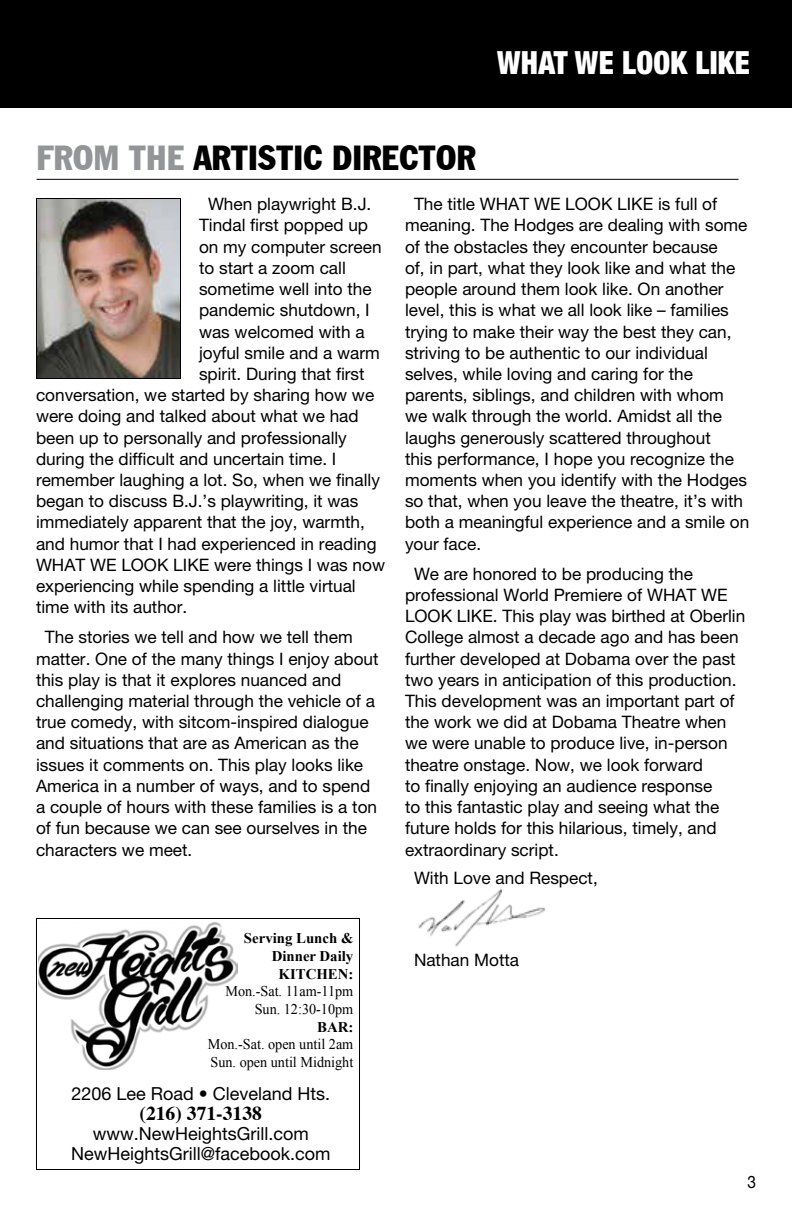
<style>
.page{position:relative;width:792px;height:1224px;background:#fff}
.page>*{position:absolute;margin:0;border:0;box-sizing:border-box;transform-origin:0 0}
.t1{font:condensed 34px "Franklin Gothic BT";color:#000}
.t2{font:900 condensed 32px "Helvetica Neue LT Pro";letter-spacing:.01em;color:#fff;scale:.94 1}
.t3{font:700 19.6px "Times";color:#000}
.t4{font:18px/20px "Helvetica Neue LT Pro";color:#000;text-align:center}
.t5{font:17.2px/21.2px "Helvetica Neue LT Pro";color:#000}
.t6{font:17.2px "Helvetica Neue LT Pro";color:#000;scale:.9 1}
.t7{font:14.8px/17.6px "Times New Roman";color:#000;text-align:right;scale:.96 1}
.t8{font:700 14.8px/17.6px "Times New Roman";color:#000;text-align:right}
.s1{color:#939598}
</style>
<div class="page">
<div style="left:0;top:0;width:792px;height:108px;background:#000"></div>
<hr style="left:36px;top:179px;width:702px;height:1px;background:#000">
<img style="left:418px;top:889px;width:127px;height:58px">
<img style="left:38px;top:200px;width:141px;height:177px">
<div style="left:36px;top:198px;width:145px;height:181px;border:1px solid #000"></div>
<div style="left:36px;top:918px;width:324px;height:252px;border:1px solid #000"></div>
<img style="left:38px;top:923px;width:200px;height:147px">
<h2 class="t2" style="left:497px;top:43px;width:270px">WHAT WE LOOK LIKE</h2>
<h1 class="t1" style="left:36px;top:135px;width:441px"><span class="s1">FROM THE</span> ARTISTIC DIRECTOR</h1>
<p class="t5" style="left:405px;top:193px;width:346px;text-indent:9px">The title WHAT WE LOOK LIKE is full of meaning. The Hodges are dealing with some of the obstacles they encounter because<br>of, in part, what they look like and what the people around them look like. On another level, this is what we all look like – families trying to make their way the best they can, striving to be authentic to our individual selves, while loving and caring for the parents, siblings, and children with whom we walk through the world. Amidst all the laughs generously scattered throughout<br>this performance, I hope you recognize the moments when you identify with the Hodges so that, when you leave the theatre, it’s with both a meaningful experience and a smile on your face.</p>
<p class="t5" style="left:405px;top:563px;width:342px;text-indent:9px">We are honored to be producing the professional World Premiere of WHAT WE LOOK LIKE. This play was birthed at Oberlin College almost a decade ago and has been further developed at Dobama over the past two years in anticipation of this production.<br>This development was an important part of the work we did at Dobama Theatre when we were unable to produce live, in-person theatre onstage. Now, we look forward<br>to finally enjoying an audience response<br>to this fantastic play and seeing what the future holds for this hilarious, timely, and extraordinary script.</p>
<p class="t5" style="left:414px;top:867px;width:185px">With Love and Respect,</p>
<p class="t5" style="left:208px;top:193px;width:165px">When playwright B.J.</p>
<p class="t5" style="left:199px;top:215px;width:171px">Tindal first popped up</p>
<p class="t5" style="left:199px;top:236px;width:184px">on my computer screen</p>
<p class="t5" style="left:199px;top:257px;width:148px">to start a zoom call</p>
<p class="t5" style="left:199px;top:278px;width:174px">sometime well into the</p>
<p class="t5" style="left:199px;top:299px;width:172px">pandemic shutdown, I</p>
<p class="t5" style="left:199px;top:321px;width:167px">was welcomed with a</p>
<p class="t5" style="left:199px;top:342px;width:182px">joyful smile and a warm</p>
<p class="t5" style="left:199px;top:363px;width:167px">spirit. During that first</p>
<p class="t5" style="left:36px;top:384px;width:340px">conversation, we started by sharing how we</p>
<p class="t5" style="left:36px;top:405px;width:324px">were doing and talked about what we had</p>
<p class="t5" style="left:36px;top:427px;width:312px">been up to personally and professionally</p>
<p class="t5" style="left:36px;top:448px;width:302px">during the difficult and uncertain time. I</p>
<p class="t5" style="left:36px;top:469px;width:346px">remember laughing a lot. So, when we finally</p>
<p class="t5" style="left:36px;top:490px;width:324px">began to discuss B.J.’s playwriting, it was</p>
<p class="t5" style="left:36px;top:511px;width:330px">immediately apparent that the joy, warmth,</p>
<p class="t5" style="left:36px;top:533px;width:342px">and humor that I had experienced in reading</p>
<p class="t5" style="left:36px;top:554px;width:351px">WHAT WE LOOK LIKE were things I was now</p>
<p class="t5" style="left:36px;top:575px;width:321px">experiencing while spending a little virtual</p>
<p class="t5" style="left:36px;top:596px;width:153px">time with its author.</p>
<p class="t5" style="left:36px;top:626px;width:344px;text-indent:9px">The stories we tell and how we tell them matter. One of the many things I enjoy about this play is that it explores nuanced and challenging material through the vehicle of a true comedy, with sitcom-inspired dialogue and situations that are as American as the issues it comments on. This play looks like America in a number of ways, and to spend a couple of hours with these families is a ton of fun because we can see ourselves in the characters we meet.</p>
<p class="t8" style="left:244px;top:929px;width:111px">Serving Lunch &amp;<br>Dinner Daily<br>KITCHEN:</p>
<p class="t7" style="left:225px;top:982px;width:135px">Mon.-Sat. 11am-11pm<br>Sun. 12:30-10pm</p>
<p class="t8" style="left:317px;top:1018px;width:38px">BAR:</p>
<p class="t7" style="left:208px;top:1035px;width:153px;text-align:left">Mon.-Sat. open until 2am<br>Sun. open until Midnight</p>
<p class="t4" style="left:71px;top:1083px;width:260px">2206 Lee Road • Cleveland Hts.</p>
<p class="t3" style="left:140px;top:1094px;width:124px">(216) 371-3138</p>
<p class="t4" style="left:71px;top:1123px;width:261px">www.NewHeightsGrill.com<br>NewHeightsGrill@facebook.com</p>
<p class="t5" style="left:414px;top:949px;width:107px">Nathan Motta</p>
<p class="t6" style="left:747px;top:1172px;width:11px">3</p>
</div>
